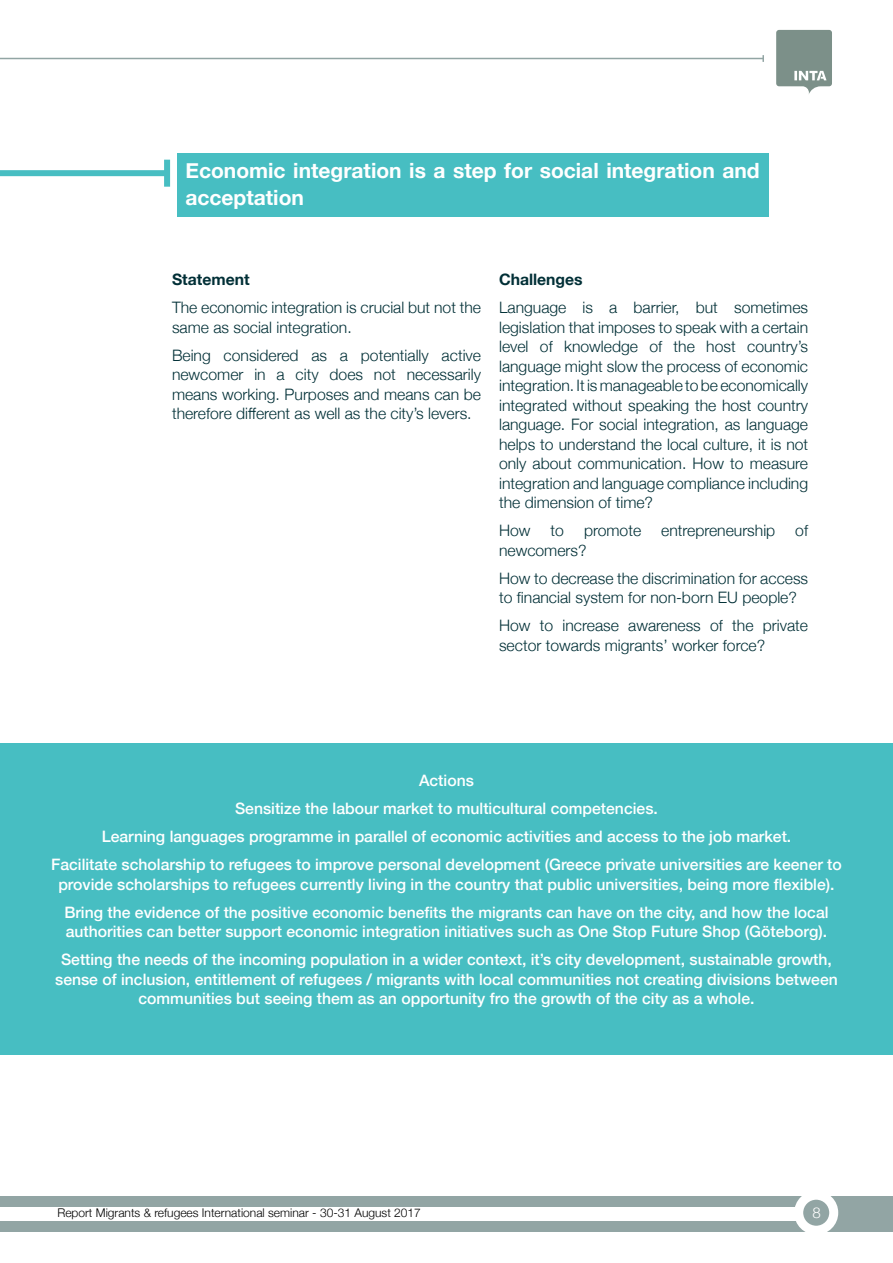
<style>
.page{position:relative;width:893px;height:1263px;background:#fff}
.page>*{position:absolute;margin:0;border:0;box-sizing:border-box;transform-origin:0 0}
.t1{font:700 21px/27px "Helvetica Neue";color:#fff}
.t2{font:300 15.75px/19.5px "Helvetica Neue";color:#002f36}
.t3{font:500 15.75px/28px "Helvetica Neue";color:#fff;text-align:center}
.t4{font:700 15.75px "Helvetica Neue";color:#002f36}
.t5{font:300 15px "Helvetica Neue";color:#fff}
.t6{font:300 12px "Helvetica Neue";color:#000}
</style>
<div class="page">
<div style="left:0;top:1195px;width:893px;height:36px;background:#92a5a4"></div>
<svg style="left:799px;top:1195px;width:35px;height:35px"></svg>
<div style="left:794px;top:1191px;width:44px;height:44px;border:9px solid #fff;border-radius:50%"></div>
<div style="left:0;top:1207px;width:799px;height:13px;background:#fff"></div>
<svg style="left:776px;top:30px;width:56px;height:64px"></svg>
<hr style="left:0;top:58px;width:763px;height:1px;background:#92a5a4">
<svg style="left:762px;top:55px;width:2px;height:7px"></svg>
<div style="left:178px;top:153px;width:591px;height:63px;background:#47bec2"></div>
<div style="left:0;top:170px;width:167px;height:6px;background:#47bec2"></div>
<div style="left:164px;top:160px;width:6px;height:27px;background:#47bec2"></div>
<div style="left:0;top:743px;width:893px;height:311px;background:#47bec2"></div>
<h1 class="t1" style="left:185px;top:158px;width:576px">Economic integration is a step for social integration and acceptation</h1>
<p class="t4" style="left:172px;top:267px;width:79px">Statement</p>
<p class="t2" style="left:172px;top:297px;width:311px">The economic integration is crucial but not the same as social integration.</p>
<p class="t2" style="left:172px;top:344px;width:311px;text-align:justify">Being considered as a potentially active newcomer in a city does not necessarily means working. Purposes and means can be therefore different as well as the city’s levers.</p>
<p class="t4" style="left:499px;top:267px;width:85px">Challenges</p>
<p class="t2" style="left:499px;top:297px;width:311px;text-align:justify">Language is a barrier, but sometimes legislation that imposes to speak with a certain level of knowledge of the host country’s language might slow the process of economic integration. It is manageable to be economically integrated without speaking the host country language. For social integration, as language helps to understand the local culture, it is not only about communication. How to measure integration and language compliance including the dimension of time?</p>
<p class="t2" style="left:499px;top:520px;width:33px">How</p>
<p class="t2" style="left:551px;top:520px;width:15px">to</p>
<p class="t2" style="left:584px;top:520px;width:59px">promote</p>
<p class="t2" style="left:661px;top:520px;width:116px">entrepreneurship</p>
<p class="t2" style="left:795px;top:520px;width:14px">of</p>
<p class="t2" style="left:499px;top:535px;width:311px;line-height:28px">newcomers?<br>How to decrease the discrimination for access</p>
<p class="t2" style="left:499px;top:583px;width:311px;line-height:28px">to financial system for non-born EU people?<br>How to increase awareness of the private</p>
<p class="t2" style="left:499px;top:634px;width:268px">sector towards migrants’ worker force?</p>
<p class="t3" style="left:51px;top:765px;width:792px">Actions<br>Sensitize the labour market to multicultural competencies.<br>Learning languages programme in parallel of economic activities and access to the job market.<br>Facilitate scholarship to refugees to improve personal development (Greece private universities are keener to</p>
<p class="t3" style="left:58px;top:869px;width:778px">provide scholarships to refugees currently living in the country that public universities, being more flexible).<br>Bring the evidence of the positive economic benefits the migrants can have on the city, and how the local</p>
<p class="t3" style="left:61px;top:916px;width:772px">authorities can better support economic integration initiatives such as One Stop Future Shop (Göteborg).<br>Setting the needs of the incoming population in a wider context, it’s city development, sustainable growth,</p>
<p class="t3" style="left:55px;top:968px;width:784px;line-height:19.5px">sense of inclusion, entitlement of refugees / migrants with local communities not creating divisions between communities but seeing them as an opportunity fro the growth of the city as a whole.</p>
<p class="t6" style="left:57px;top:1203px;width:365px">Report Migrants &amp; refugees International seminar - 30-31 August 2017</p>
<p class="t5" style="left:812px;top:1200px;width:10px">8</p>
</div>
